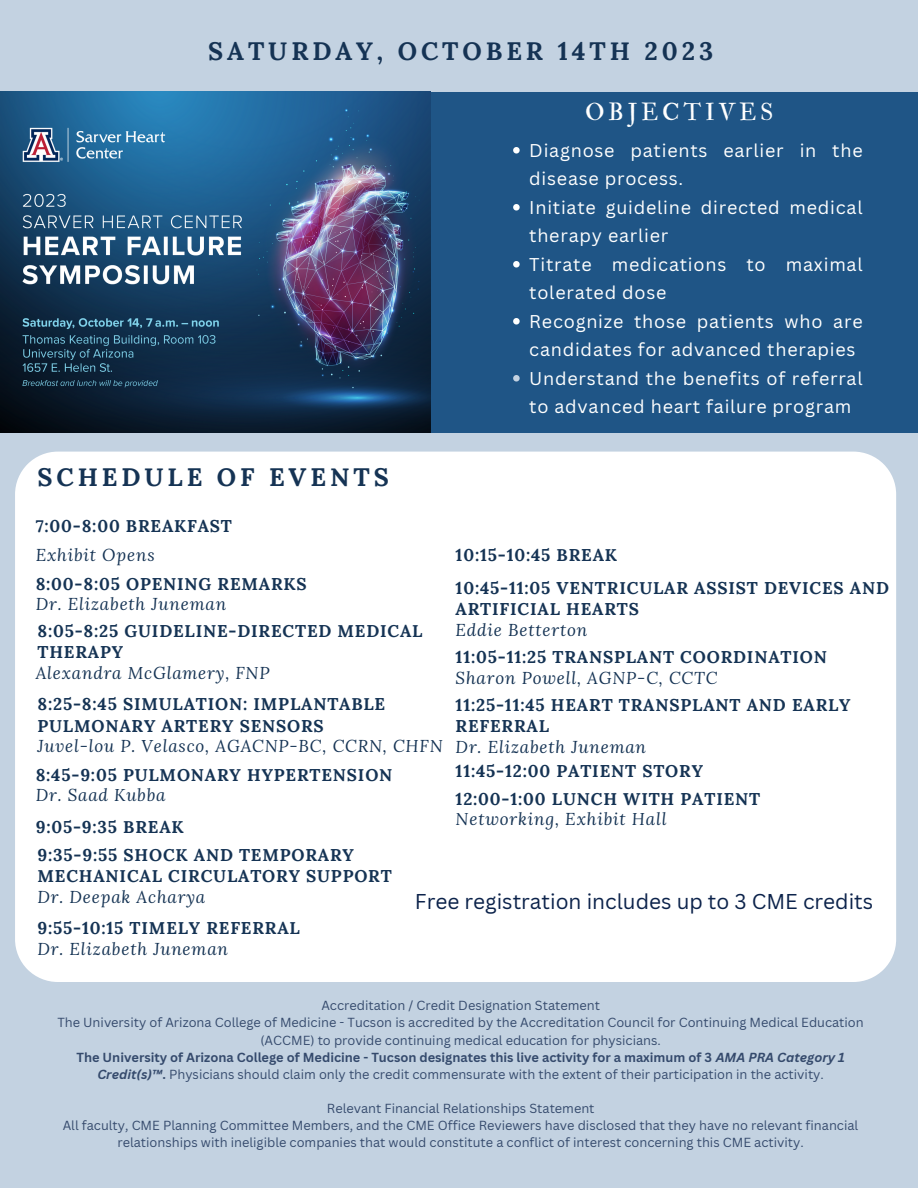
<style>
.page{position:relative;width:918px;height:1188px;background:#c3d2e1}
.page>*{position:absolute;margin:0;border:0;box-sizing:border-box;transform-origin:0 0}
.t1{font:700 25.2px "Lora";letter-spacing:.155em;color:#153354}
.t2{font:24px "IM FELL Double Pica Roman";letter-spacing:.155em;color:#fff}
.t3{font:20.85px "Canva Sans";color:#0c234b}
.t4{font:18px/28.5px "Canva Sans";letter-spacing:.045em;color:#fff}
.t5{font:700 17.1px/21.1px "Lora";letter-spacing:.05em;color:#153354}
.t6{font:italic 17.1px "Lora";letter-spacing:.05em;color:#153354}
.t7{font:12.75px/17.1px "Canva Sans";color:#0c234b;text-align:center}
.s1{font-weight:700}
.s2{font-weight:700;font-style:italic}
</style>
<div class="page">
<div style="left:4px;top:92px;width:914px;height:341px;background:#1f5586"></div>
<div style="left:15px;top:452px;width:881px;height:530px;background:#fff"></div>
<img style="left:0;top:92px;width:431px;height:341px">
<svg style="left:513px;top:147px;width:7px;height:7px"></svg>
<svg style="left:513px;top:204px;width:7px;height:7px"></svg>
<svg style="left:513px;top:261px;width:7px;height:7px"></svg>
<svg style="left:513px;top:318px;width:7px;height:7px"></svg>
<svg style="left:513px;top:375px;width:7px;height:7px"></svg>
<p class="t1" style="left:208px;top:34px;width:506px">SATURDAY, OCTOBER 14TH 2023</p>
<p class="t2" style="left:585px;top:97px;width:190px">OBJECTIVES</p>
<p class="t4" style="left:529px;top:135px;width:335px">Diagnose patients earlier in the disease process.</p>
<p class="t4" style="left:529px;top:192px;width:335px">Initiate guideline directed medical therapy earlier</p>
<p class="t4" style="left:529px;top:249px;width:335px">Titrate medications to maximal tolerated dose</p>
<p class="t4" style="left:529px;top:306px;width:335px">Recognize those patients who are candidates for advanced therapies</p>
<p class="t4" style="left:529px;top:363px;width:335px">Understand the benefits of referral to advanced heart failure program</p>
<p class="t1" style="left:38px;top:461px;width:353px">SCHEDULE OF EVENTS</p>
<p class="t5" style="left:36px;top:515px;width:198px">7:00-8:00 BREAKFAST</p>
<p class="t6" style="left:36px;top:544px;width:120px">Exhibit Opens</p>
<p class="t5" style="left:36px;top:573px;width:273px">8:00-8:05 OPENING REMARKS</p>
<p class="t6" style="left:36px;top:593px;width:192px">Dr. Elizabeth Juneman</p>
<p class="t5" style="left:38px;top:620px;width:387px">8:05-8:25 GUIDELINE-DIRECTED MEDICAL<br>THERAPY</p>
<p class="t6" style="left:36px;top:661px;width:235px">Alexandra McGlamery, FNP</p>
<p class="t5" style="left:38px;top:694px;width:349px">8:25-8:45 SIMULATION: IMPLANTABLE</p>
<p class="t5" style="left:38px;top:715px;width:288px">PULMONARY ARTERY SENSORS</p>
<p class="t6" style="left:38px;top:734px;width:407px">Juvel-lou P. Velasco, AGACNP-BC, CCRN, CHFN</p>
<p class="t5" style="left:36px;top:764px;width:358px">8:45-9:05 PULMONARY HYPERTENSION</p>
<p class="t6" style="left:36px;top:783px;width:131px">Dr. Saad Kubba</p>
<p class="t5" style="left:36px;top:816px;width:150px">9:05-9:35 BREAK</p>
<p class="t5" style="left:38px;top:844px;width:318px">9:35-9:55 SHOCK AND TEMPORARY</p>
<p class="t5" style="left:38px;top:865px;width:356px">MECHANICAL CIRCULATORY SUPPORT</p>
<p class="t6" style="left:38px;top:885px;width:169px">Dr. Deepak Acharya</p>
<p class="t5" style="left:38px;top:918px;width:264px">9:55-10:15 TIMELY REFERRAL</p>
<p class="t6" style="left:38px;top:937px;width:192px">Dr. Elizabeth Juneman</p>
<p class="t5" style="left:456px;top:545px;width:163px">10:15-10:45 BREAK</p>
<p class="t5" style="left:456px;top:577px;width:435px">10:45-11:05 VENTRICULAR ASSIST DEVICES AND<br>ARTIFICIAL HEARTS</p>
<p class="t6" style="left:456px;top:618px;width:133px">Eddie Betterton</p>
<p class="t5" style="left:456px;top:646px;width:373px">11:05-11:25 TRANSPLANT COORDINATION</p>
<p class="t6" style="left:456px;top:666px;width:263px">Sharon Powell, AGNP-C, CCTC</p>
<p class="t5" style="left:456px;top:694px;width:397px">11:25-11:45 HEART TRANSPLANT AND EARLY</p>
<p class="t5" style="left:456px;top:715px;width:95px">REFERRAL</p>
<p class="t6" style="left:456px;top:735px;width:192px">Dr. Elizabeth Juneman</p>
<p class="t5" style="left:456px;top:760px;width:249px">11:45-12:00 PATIENT STORY</p>
<p class="t5" style="left:456px;top:788px;width:306px">12:00-1:00 LUNCH WITH PATIENT</p>
<p class="t6" style="left:456px;top:808px;width:212px">Networking, Exhibit Hall</p>
<p class="t3" style="left:415px;top:887px;width:460px">Free registration includes up to 3 CME credits</p>
<p class="t7" style="left:57px;top:997px;width:808px">Accreditation / Credit Designation Statement<br>The University of Arizona College of Medicine - Tucson is accredited by the Accreditation Council for Continuing Medical Education (ACCME) to provide continuing medical education for physicians.<br><span class="s1">The University of Arizona College of Medicine - Tucson designates this live activity for a maximum of 3</span> <span class="s2">AMA PRA Category 1<br>Credit(s)™</span><span class="s1">.</span> Physicians should claim only the credit commensurate with the extent of their participation in the activity.</p>
<p class="t7" style="left:63px;top:1099px;width:797px">Relevant Financial Relationships Statement<br>All faculty, CME Planning Committee Members, and the CME Office Reviewers have disclosed that they have no relevant financial relationships with ineligible companies that would constitute a conflict of interest concerning this CME activity.</p>
</div>
